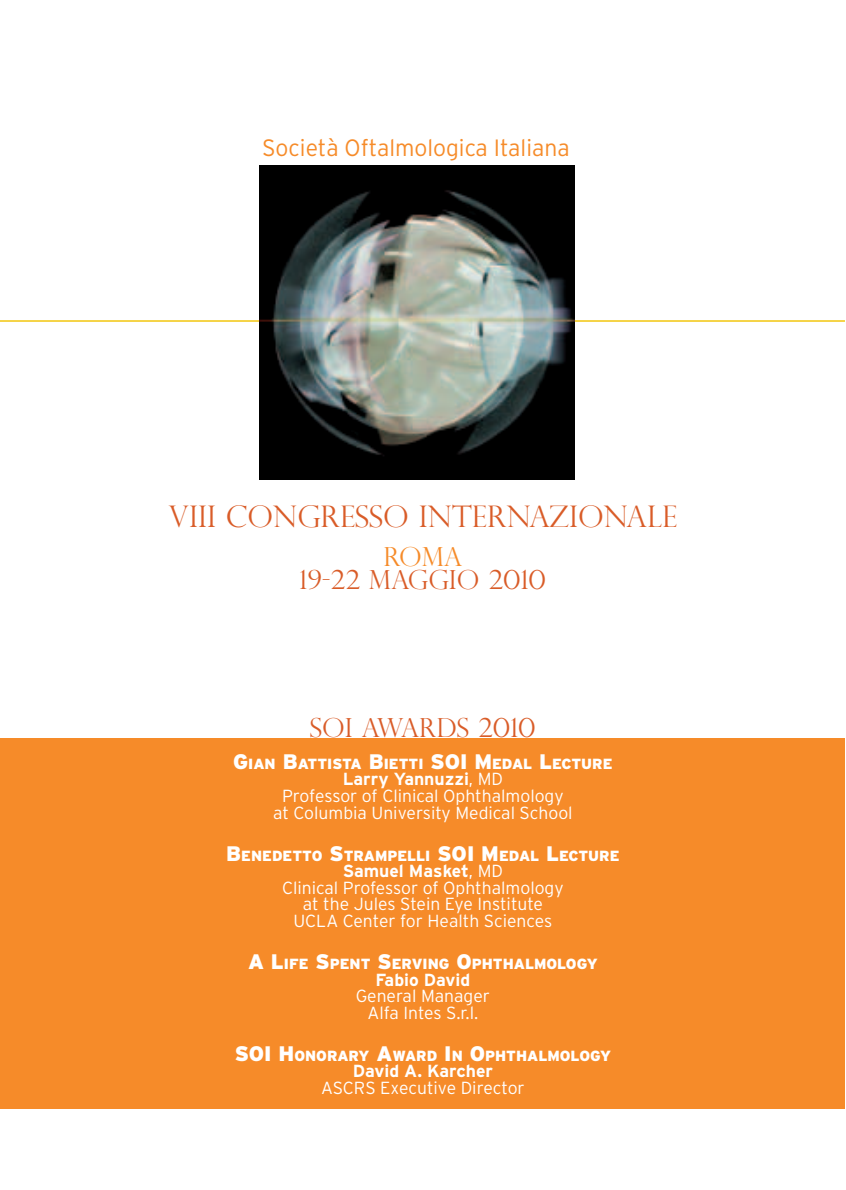
<style>
.page{position:relative;width:846px;height:1190px;background:#fff}
.page>*{position:absolute;margin:0;border:0;box-sizing:border-box;transform-origin:0 0}
.t1{font:300 29.75px "Perpetua Titling";color:#d95c28}
.t2{font:300 26.25px "Perpetua Titling";color:#d95c28}
.t3{font:300 26.25px "Perpetua Titling";color:#f68b29}
.t4{font:300 23.62px "Interstate";color:#f68b29}
.t5{font:300 17.5px/16.6px "Interstate";color:#fff;text-align:center}
.t6{font:700 17.5px "Interstate";color:#fff}
.t7{font:900 14.7px "Interstate";color:#fff}
.s1{font-size:21px}
.s2{font-weight:700}
</style>
<div class="page">
<hr style="left:0;top:320px;width:844px;height:2px;background:#f4ce31">
<img style="left:260px;top:166px;width:314px;height:313px">
<div style="left:0;top:737px;width:844px;height:371px;background:#f68b29"></div>
<h3 class="t4" style="left:262px;top:139px;width:309px">Società Oftalmologica Italiana</h3>
<h1 class="t1" style="left:168px;top:504px;width:510px">VIII CONGRESSO INTERNAZIONALE</h1>
<h2 class="t3" style="left:383px;top:546px;width:80px">ROMA</h2>
<h2 class="t2" style="left:299px;top:569px;width:248px">19-22 MAGGIO 2010</h2>
<h2 class="t2" style="left:310px;top:717px;width:227px">SOI AWARDS 2010</h2>
<p class="t7" style="left:233px;top:758px;width:381px"><span class="s1">G</span>IAN <span class="s1">B</span>ATTISTA <span class="s1">B</span>IETTI <span class="s1">SOI M</span>EDAL <span class="s1">L</span>ECTURE</p>
<p class="t5" style="left:273px;top:772px;width:301px"><span class="s2">Larry Yannuzzi</span>, MD<br>Professor of Clinical Ophthalmology at Columbia University Medical School</p>
<p class="t7" style="left:226px;top:849px;width:394px"><span class="s1">B</span>ENEDETTO <span class="s1">S</span>TRAMPELLI <span class="s1">SOI M</span>EDAL <span class="s1">L</span>ECTURE</p>
<p class="t5" style="left:282px;top:864px;width:283px"><span class="s2">Samuel Masket</span>, MD<br>Clinical Professor of Ophthalmology at the Jules Stein Eye Institute<br>UCLA Center for Health Sciences</p>
<p class="t7" style="left:248px;top:958px;width:351px"><span class="s1">A L</span>IFE <span class="s1">S</span>PENT <span class="s1">S</span>ERVING <span class="s1">O</span>PHTHALMOLOGY</p>
<p class="t6" style="left:375px;top:972px;width:96px">Fabio David</p>
<p class="t5" style="left:355px;top:989px;width:136px">General Manager<br>Alfa Intes S.r.l.</p>
<p class="t7" style="left:234px;top:1049px;width:378px"><span class="s1">SOI H</span>ONORARY <span class="s1">A</span>WARD <span class="s1">I</span>N <span class="s1">O</span>PHTHALMOLOGY</p>
<p class="t6" style="left:352px;top:1064px;width:142px">David A. Karcher</p>
<p class="t5" style="left:321px;top:1080px;width:205px">ASCRS Executive Director</p>
</div>
